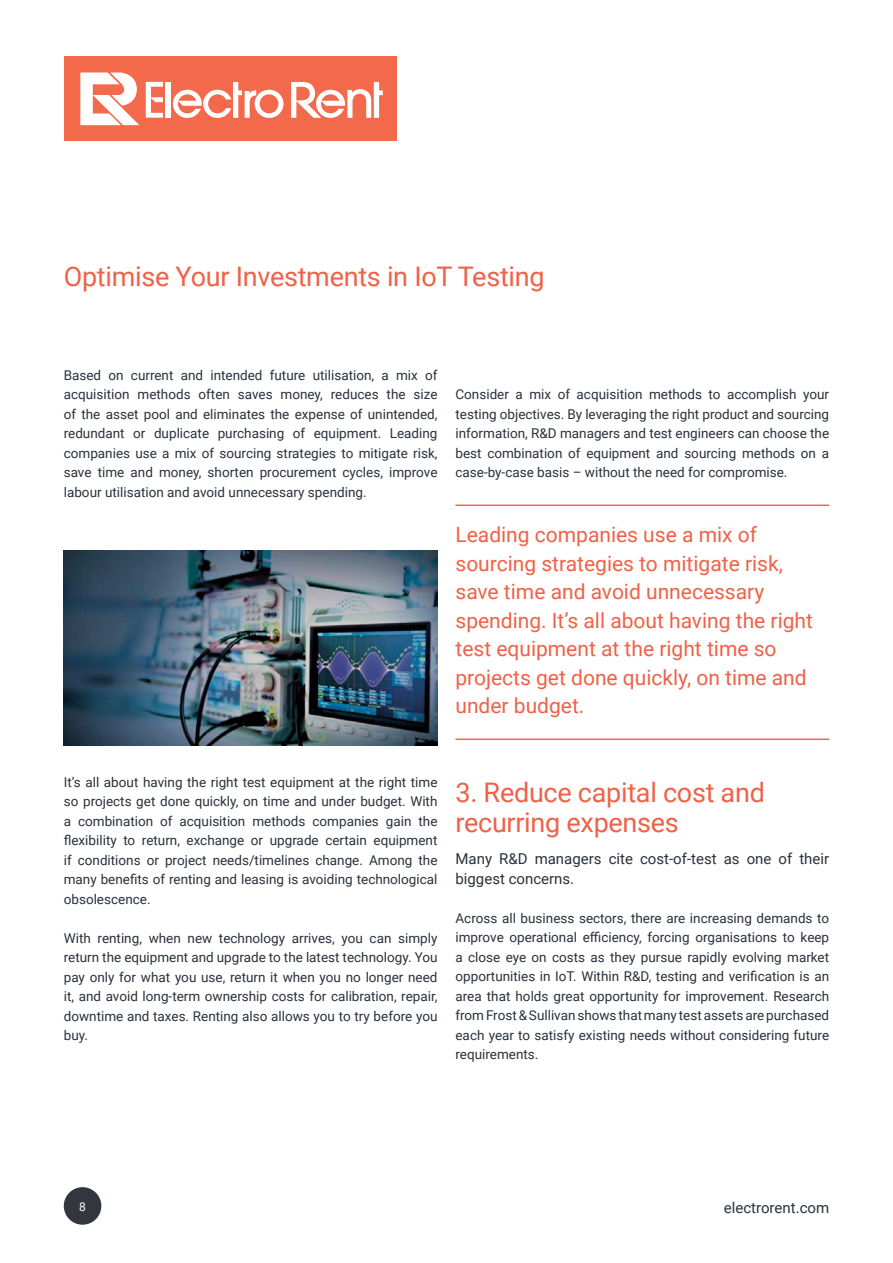
<style>
.page{position:relative;width:893px;height:1263px;background:#fff}
.page>*{position:absolute;margin:0;border:0;box-sizing:border-box;transform-origin:0 0}
.t1{font:27px/30px "Roboto";letter-spacing:-.01em;color:#f06147}
.t2{font:21px/28.5px "Roboto";color:#f06147}
.t3{font:15px/19.5px "Roboto";color:#29313c}
.t4{font:13.5px/19.5px "Roboto";color:#29313c;text-align:justify}
.t5{font:12px "Roboto";color:#fff}
</style>
<div class="page">
<div style="left:64px;top:1187px;width:37px;height:38px;background:#33363f;border-radius:50%"></div>
<div style="left:64px;top:56px;width:333px;height:85px;background:#f2694b"></div>
<svg style="left:291px;top:82px;width:92px;height:36px"></svg>
<svg style="left:146px;top:82px;width:17px;height:36px"></svg>
<div style="left:166px;top:82px;width:5px;height:36px;background:#fff"></div>
<svg style="left:173px;top:82px;width:111px;height:36px"></svg>
<svg style="left:80px;top:72px;width:59px;height:53px"></svg>
<hr style="left:455px;top:504px;width:374px;height:2px;background:#f2674f">
<hr style="left:455px;top:738px;width:374px;height:2px;background:#f2674f">
<img style="left:64px;top:550px;width:373px;height:195px">
<p class="t1" style="left:64px;top:260px;width:482px">Optimise Your Investments in IoT Testing</p>
<p class="t4" style="left:64px;top:365px;width:375px">Based on current and intended future utilisation, a mix of acquisition methods often saves money, reduces the size of the asset pool and eliminates the expense of unintended, redundant or duplicate purchasing of equipment. Leading companies use a mix of sourcing strategies to mitigate risk, save time and money, shorten procurement cycles, improve labour utilisation and avoid unnecessary spending.</p>
<p class="t4" style="left:455px;top:384px;width:375px">Consider a mix of acquisition methods to accomplish your testing objectives. By leveraging the right product and sourcing information, R&amp;D managers and test engineers can choose the best combination of equipment and sourcing methods on a case-by-case basis – without the need for compromise.</p>
<p class="t2" style="left:455px;top:520px;width:359px">Leading companies use a mix of sourcing strategies to mitigate risk, save time and avoid unnecessary spending. It’s all about having the right test equipment at the right time so projects get done quickly, on time and under budget.</p>
<p class="t4" style="left:64px;top:772px;width:375px">It’s all about having the right test equipment at the right time so projects get done quickly, on time and under budget. With a combination of acquisition methods companies gain the flexibility to return, exchange or upgrade certain equipment if conditions or project needs/timelines change. Among the many benefits of renting and leasing is avoiding technological obsolescence.</p>
<p class="t4" style="left:64px;top:928px;width:375px">With renting, when new technology arrives, you can simply return the equipment and upgrade to the latest technology. You pay only for what you use, return it when you no longer need it, and avoid long-term ownership costs for calibration, repair, downtime and taxes. Renting also allows you to try before you buy.</p>
<p class="t1" style="left:455px;top:776px;width:311px">3. Reduce capital cost and recurring expenses</p>
<p class="t3" style="left:455px;top:848px;width:375px">Many R&amp;D managers cite cost-of-test as one of their biggest concerns.</p>
<p class="t4" style="left:455px;top:908px;width:375px">Across all business sectors, there are increasing demands to improve operational efficiency, forcing organisations to keep a close eye on costs as they pursue rapidly evolving market opportunities in IoT. Within R&amp;D, testing and verification is an area that holds great opportunity for improvement. Research from Frost &amp; Sullivan shows that many test assets are purchased each year to satisfy existing needs without considering future requirements.</p>
<p class="t5" style="left:79px;top:1198px;width:8px">8</p>
<p class="t3" style="left:724px;top:1197px;width:107px">electrorent.com</p>
</div>
